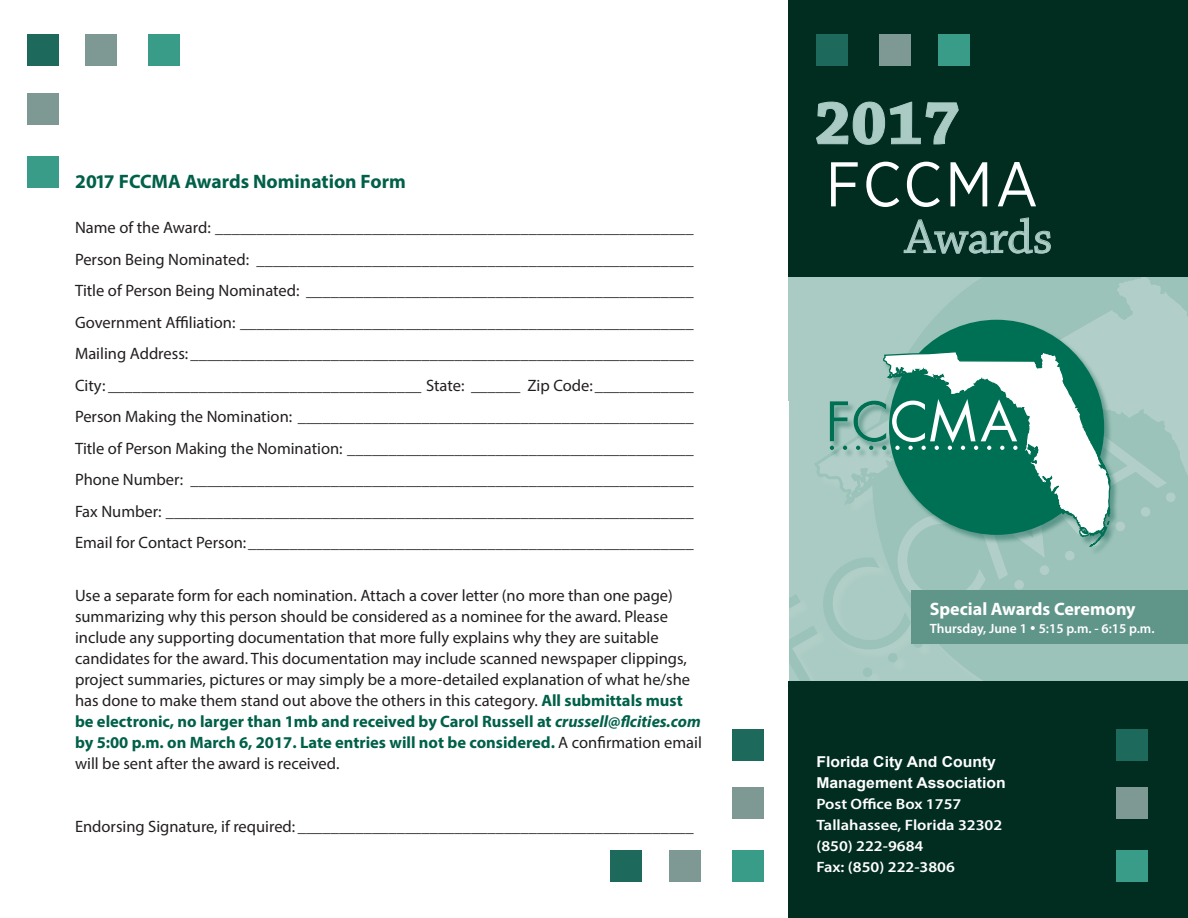
<style>
.page{position:relative;width:1188px;height:918px;background:#fff}
.page>*{position:absolute;margin:0;border:0;box-sizing:border-box;transform-origin:0 0}
.t1{font:700 64.5px "Chaparral Pro";color:#aacbc3}
.t2{font:63px "Gotham Narrow";letter-spacing:.045em;color:#fff}
.t3{font:49.5px "Chaparral Pro";letter-spacing:-.01em;color:#aacbc3}
.t4{font:700 19.5px "Myriad Pro";color:#006049}
.t5{font:700 18px "Myriad Pro";color:#fff}
.t6{font:16.5px/31.5px "Myriad Pro";color:#231f20;text-align:justify}
.t7{font:600 15px/21px "Myriad Pro";color:#fff;scale:1.1 1}
.t8{font:700 15px/21px "Arial";color:#fff;scale:1.05 1}
.t9{font:600 13.5px "Myriad Pro";color:#fff}
.s1{font-weight:700;color:#006049}
.s2{font-weight:700;font-style:italic;color:#006049}
</style>
<div class="page">
<div style="left:788px;top:241px;width:24px;height:488px;background:#aacbc3"></div>
<svg style="left:812px;top:276px;width:376px;height:314px;background:#a2c6bd"></svg>
<svg style="left:1186px;top:493px;width:2px;height:11px"></svg>
<svg style="left:1186px;top:311px;width:2px;height:14px"></svg>
<div style="left:1151px;top:422px;width:16px;height:259px;background:#9bc3b9"></div>
<svg style="left:1165px;top:492px;width:11px;height:11px"></svg>
<div style="left:830px;top:320px;width:290px;height:236px;background:#1d6a5c;opacity:.5"></div>
<div style="left:889px;top:320px;width:215px;height:215px;background:#007055;border-radius:50%"></div>
<svg style="left:788px;top:349px;width:363px;height:358px"></svg>
<div style="left:789px;top:0;width:399px;height:276px;background:#002d20"></div>
<div style="left:789px;top:681px;width:399px;height:237px;background:#002d20"></div>
<div style="left:816px;top:34px;width:32px;height:32px;background:#1d6a5c"></div>
<div style="left:879px;top:34px;width:32px;height:32px;background:#7e9993"></div>
<div style="left:938px;top:34px;width:31px;height:32px;background:#399c89"></div>
<div style="left:1116px;top:850px;width:32px;height:32px;background:#399c89"></div>
<div style="left:1116px;top:788px;width:32px;height:31px;background:#7e9993"></div>
<div style="left:1116px;top:729px;width:32px;height:32px;background:#1d6a5c"></div>
<div style="left:732px;top:788px;width:31px;height:31px;background:#7e9993"></div>
<div style="left:732px;top:729px;width:31px;height:32px;background:#1d6a5c"></div>
<div style="left:740px;top:402px;width:49px;height:176px;background:#fff"></div>
<div style="left:732px;top:850px;width:31px;height:32px;background:#399c89"></div>
<div style="left:669px;top:850px;width:31px;height:32px;background:#7e9993"></div>
<div style="left:610px;top:850px;width:32px;height:32px;background:#1d6a5c"></div>
<div style="left:27px;top:156px;width:31px;height:31px;background:#399c89"></div>
<div style="left:27px;top:93px;width:31px;height:32px;background:#7e9993"></div>
<div style="left:148px;top:34px;width:32px;height:32px;background:#399c89"></div>
<div style="left:86px;top:34px;width:31px;height:32px;background:#7e9993"></div>
<div style="left:27px;top:34px;width:31px;height:32px;background:#1d6a5c"></div>
<svg style="left:903px;top:217px;width:148px;height:37px"></svg>
<div style="left:912px;top:590px;width:276px;height:54px;background:#60958a"></div>
<svg style="left:816px;top:101px;width:143px;height:44px"></svg>
<p class="t4" style="left:75px;top:169px;width:332px">2017 FCCMA Awards Nomination Form</p>
<p class="t6" style="left:75px;top:212px;width:620px">Name of the Award: __________________________________________________________ Person Being Nominated: _____________________________________________________ Title of Person Being Nominated: _______________________________________________ Government Affiliation: _______________________________________________________ Mailing Address: _____________________________________________________________ City: ______________________________________ State: ______ Zip Code:____________ Person Making the Nomination: ________________________________________________ Title of Person Making the Nomination: __________________________________________ Phone Number: _____________________________________________________________ Fax Number: ________________________________________________________________ Email for Contact Person:______________________________________________________</p>
<p class="t6" style="left:75px;top:584px;width:628px;line-height:21px;text-align:left">Use a separate form for each nomination. Attach a cover letter (no more than one page) summarizing why this person should be considered as a nominee for the award. Please include any supporting documentation that more fully explains why they are suitable candidates for the award. This documentation may include scanned newspaper clippings, project summaries, pictures or may simply be a more-detailed explanation of what he/she has done to make them stand out above the others in this category. <span class="s1">All submittals must be electronic, no larger than 1mb and received by Carol Russell at</span> <span class="s2">crussell@flcities.com </span><span class="s1">by 5:00 p.m. on March 6, 2017. Late entries will not be considered.</span> A confirmation email will be sent after the award is received.</p>
<p class="t6" style="left:75px;top:810px;width:620px">Endorsing Signature, if required: ________________________________________________</p>
<h1 class="t1" style="left:814px;top:85px;width:147px">2017</h1>
<h2 class="t2" style="left:826px;top:145px;width:214px">FCCMA</h2>
<h3 class="t3" style="left:905px;top:209px;width:149px">Awards</h3>
<p class="t5" style="left:930px;top:597px;width:207px">Special Awards Ceremony</p>
<p class="t9" style="left:930px;top:620px;width:226px">Thursday, June 1 • 5:15 p.m. - 6:15 p.m.</p>
<p class="t8" style="left:816px;top:752px;width:182px">Florida City And County<br>Management Association</p>
<p class="t7" style="left:816px;top:794px;width:171px">Post Office Box 1757<br>Tallahassee, Florida 32302 (850) 222-9684<br>Fax: (850) 222-3806</p>
</div>
